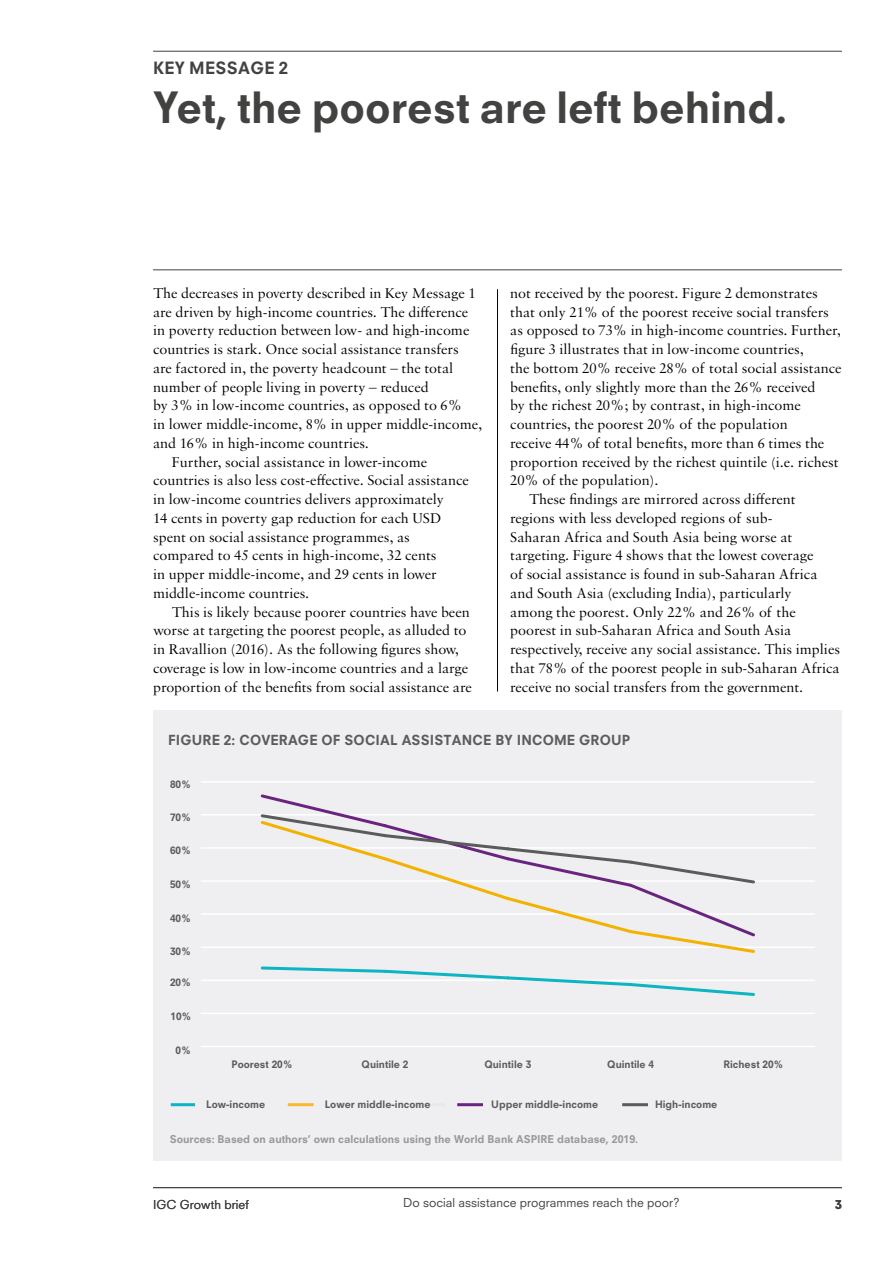
<style>
.page{position:relative;width:893px;height:1263px;background:#fff}
.page>*{position:absolute;margin:0;border:0;box-sizing:border-box;transform-origin:0 0}
.t1{font:800 42px "Neuzeit SLT Std";color:#424241}
.t2{font:800 16.5px "Neuzeit SLT Std";letter-spacing:.02em;color:#424241}
.t3{font:15px "Sabon MT Std";color:#000}
.t4{font:800 13.5px "Neuzeit SLT Std";letter-spacing:.01em;color:#595b5c}
.t5{font:12px "Neuzeit SLT Std";color:#424241}
.t6{font:800 12px "Neuzeit SLT Std";color:#424241}
.t7{font:800 10.5px "Neuzeit SLT Std";color:#95999d}
.t8{font:800 10.05px "Neuzeit SLT Std";color:#5a5c5c}
</style>
<div class="page">
<hr style="left:153px;top:1187px;width:689px;height:1px;background:#424241">
<hr style="left:153px;top:270px;width:689px;height:1px;background:#424241">
<hr style="left:153px;top:51px;width:689px;height:1px;background:#424241">
<div style="left:153px;top:712px;width:687px;height:446px;background:#efeef0"></div>
<hr style="left:201px;top:1046px;width:614px;height:1px;background:#fff">
<hr style="left:201px;top:1013px;width:614px;height:1px;background:#fff">
<hr style="left:201px;top:979px;width:614px;height:2px;background:#fff">
<hr style="left:201px;top:946px;width:614px;height:2px;background:#fff">
<hr style="left:201px;top:913px;width:614px;height:2px;background:#fff">
<hr style="left:201px;top:880px;width:614px;height:2px;background:#fff">
<hr style="left:201px;top:847px;width:614px;height:2px;background:#fff">
<hr style="left:201px;top:814px;width:614px;height:2px;background:#fff">
<hr style="left:201px;top:781px;width:614px;height:1px;background:#fff">
<svg style="left:260px;top:794px;width:495px;height:159px"></svg>
<svg style="left:260px;top:966px;width:495px;height:30px"></svg>
<hr style="left:171px;top:1103px;width:24px;height:3px;background:#0bb5c3">
<hr style="left:288px;top:1103px;width:26px;height:3px;background:#fab82f">
<hr style="left:412px;top:1103px;width:32px;height:3px;background:#e8e8e8">
<hr style="left:457px;top:1103px;width:26px;height:3px;background:#6a2480">
<hr style="left:622px;top:1103px;width:26px;height:3px;background:#5a5c5c">
<hr style="left:497px;top:289px;width:1px;height:402px;background:#000">
<p class="t2" style="left:153px;top:58px;width:137px">KEY MESSAGE 2</p>
<h1 class="t1" style="left:153px;top:82px;width:636px">Yet, the poorest are left behind.</h1>
<p class="t3" style="left:153px;top:284px;width:324px">The decreases in poverty described in Key Message 1</p>
<p class="t3" style="left:153px;top:302px;width:317px">are driven by high-income countries. The difference</p>
<p class="t3" style="left:153px;top:321px;width:318px">in poverty reduction between low- and high-income</p>
<p class="t3" style="left:153px;top:340px;width:307px">countries is stark. Once social assistance transfers</p>
<p class="t3" style="left:153px;top:359px;width:302px">are factored in, the poverty headcount – the total</p>
<p class="t3" style="left:153px;top:377px;width:277px">number of people living in poverty – reduced</p>
<p class="t3" style="left:153px;top:396px;width:311px">by 3% in low-income countries, as opposed to 6%</p>
<p class="t3" style="left:153px;top:415px;width:331px">in lower middle-income, 8% in upper middle-income,</p>
<p class="t3" style="left:153px;top:434px;width:217px">and 16% in high-income countries.</p>
<p class="t3" style="left:172px;top:452px;width:257px">Further, social assistance in lower-income</p>
<p class="t3" style="left:153px;top:471px;width:317px">countries is also less cost-effective. Social assistance</p>
<p class="t3" style="left:153px;top:490px;width:293px">in low-income countries delivers approximately</p>
<p class="t3" style="left:153px;top:509px;width:290px">14 cents in poverty gap reduction for each USD</p>
<p class="t3" style="left:153px;top:527px;width:258px">spent on social assistance programmes, as</p>
<p class="t3" style="left:153px;top:546px;width:285px">compared to 45 cents in high-income, 32 cents</p>
<p class="t3" style="left:153px;top:565px;width:285px">in upper middle-income, and 29 cents in lower</p>
<p class="t3" style="left:153px;top:584px;width:158px">middle-income countries.</p>
<p class="t3" style="left:172px;top:602px;width:299px">This is likely because poorer countries have been</p>
<p class="t3" style="left:153px;top:621px;width:315px">worse at targeting the poorest people, as alluded to</p>
<p class="t3" style="left:153px;top:640px;width:307px">in Ravallion (2016). As the following figures show,</p>
<p class="t3" style="left:153px;top:659px;width:317px">coverage is low in low-income countries and a large</p>
<p class="t3" style="left:153px;top:677px;width:320px">proportion of the benefits from social assistance are</p>
<p class="t3" style="left:510px;top:284px;width:309px">not received by the poorest. Figure 2 demonstrates</p>
<p class="t3" style="left:510px;top:302px;width:320px">that only 21% of the poorest receive social transfers</p>
<p class="t3" style="left:510px;top:321px;width:332px">as opposed to 73% in high-income countries. Further,</p>
<p class="t3" style="left:510px;top:340px;width:295px">figure 3 illustrates that in low-income countries,</p>
<p class="t3" style="left:510px;top:359px;width:333px">the bottom 20% receive 28% of total social assistance</p>
<p class="t3" style="left:510px;top:377px;width:307px">benefits, only slightly more than the 26% received</p>
<p class="t3" style="left:510px;top:396px;width:292px">by the richest 20%; by contrast, in high-income</p>
<p class="t3" style="left:510px;top:415px;width:279px">countries, the poorest 20% of the population</p>
<p class="t3" style="left:510px;top:434px;width:316px">receive 44% of total benefits, more than 6 times the</p>
<p class="t3" style="left:510px;top:452px;width:330px">proportion received by the richest quintile (i.e. richest</p>
<p class="t3" style="left:510px;top:471px;width:150px">20% of the population).</p>
<p class="t3" style="left:529px;top:490px;width:268px">These findings are mirrored across different</p>
<p class="t3" style="left:510px;top:509px;width:264px">regions with less developed regions of sub-</p>
<p class="t3" style="left:510px;top:527px;width:284px">Saharan Africa and South Asia being worse at</p>
<p class="t3" style="left:510px;top:546px;width:305px">targeting. Figure 4 shows that the lowest coverage</p>
<p class="t3" style="left:510px;top:565px;width:309px">of social assistance is found in sub-Saharan Africa</p>
<p class="t3" style="left:510px;top:584px;width:283px">and South Asia (excluding India), particularly</p>
<p class="t3" style="left:510px;top:602px;width:287px">among the poorest. Only 22% and 26% of the</p>
<p class="t3" style="left:510px;top:621px;width:283px">poorest in sub-Saharan Africa and South Asia</p>
<p class="t3" style="left:510px;top:640px;width:331px">respectively, receive any social assistance. This implies</p>
<p class="t3" style="left:510px;top:659px;width:331px">that 78% of the poorest people in sub-Saharan Africa</p>
<p class="t3" style="left:510px;top:677px;width:295px">receive no social transfers from the government.</p>
<p class="t4" style="left:168px;top:732px;width:463px">FIGURE 2: COVERAGE OF SOCIAL ASSISTANCE BY INCOME GROUP</p>
<p class="t8" style="left:170px;top:778px;width:23px">80%</p>
<p class="t8" style="left:170px;top:811px;width:23px">70%</p>
<p class="t8" style="left:170px;top:844px;width:23px">60%</p>
<p class="t8" style="left:170px;top:879px;width:23px">50%</p>
<p class="t8" style="left:170px;top:912px;width:23px">40%</p>
<p class="t8" style="left:170px;top:945px;width:23px">30%</p>
<p class="t8" style="left:170px;top:976px;width:23px">20%</p>
<p class="t8" style="left:170px;top:1010px;width:23px">10%</p>
<p class="t8" style="left:176px;top:1044px;width:17px">0%</p>
<p class="t8" style="left:232px;top:1058px;width:63px">Poorest 20%</p>
<p class="t8" style="left:362px;top:1058px;width:48px">Quintile 2</p>
<p class="t8" style="left:484px;top:1058px;width:48px">Quintile 3</p>
<p class="t8" style="left:607px;top:1058px;width:48px">Quintile 4</p>
<p class="t8" style="left:723px;top:1058px;width:62px">Richest 20%</p>
<p class="t8" style="left:206px;top:1098px;width:61px">Low-income</p>
<p class="t8" style="left:325px;top:1098px;width:107px">Lower middle-income</p>
<p class="t8" style="left:491px;top:1098px;width:108px">Upper middle-income</p>
<p class="t8" style="left:655px;top:1098px;width:64px">High-income</p>
<p class="t7" style="left:170px;top:1132px;width:470px">Sources: Based on authors’ own calculations using the World Bank ASPIRE database, 2019.</p>
<p class="t5" style="left:153px;top:1197px;width:98px">IGC Growth brief</p>
<p class="t5" style="left:403px;top:1195px;width:278px">Do social assistance programmes reach the poor?</p>
<p class="t6" style="left:835px;top:1197px;width:8px">3</p>
</div>
